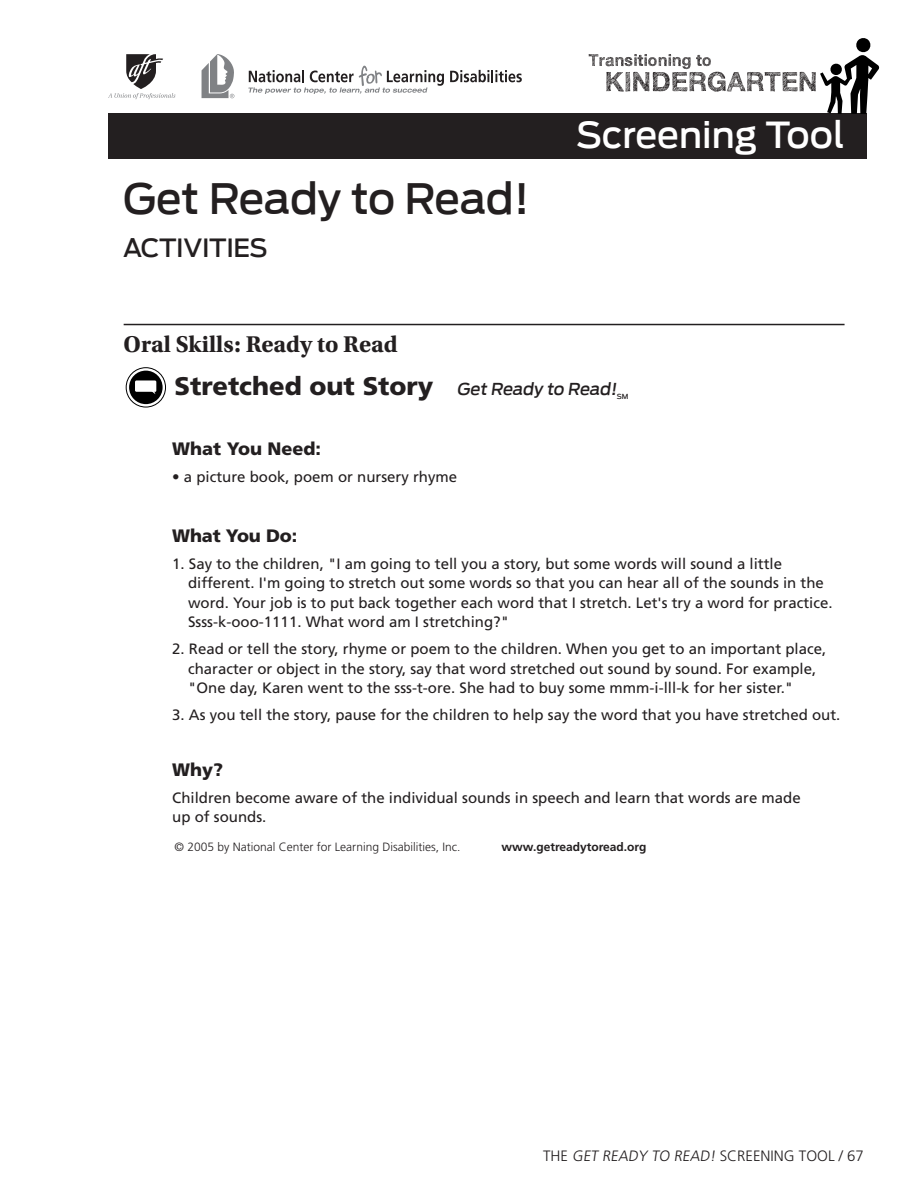
<style>
.page{position:relative;width:918px;height:1188px;background:#fff}
.page>*{position:absolute;margin:0;border:0;box-sizing:border-box;transform-origin:0 0}
.t1{font:500 42px "Antenna";letter-spacing:-.01em;color:#231f20}
.t2{font:500 36px "Antenna";color:#fff}
.Activity_Title{font:900 25.5px "Frutiger LT Std";color:#231f20}
.t3{font:500 25.2px "Antenna";letter-spacing:-.015em;color:#231f20}
.t4{font:700 24px "Utopia Std";color:#231f20}
.Activity_Supplies{font:900 18px "Frutiger LT Std";color:#231f20}
.Activity_Steps_List{font:900 18px "Frutiger LT Std";letter-spacing:-.01em;color:#231f20}
.Activity_Results{font:900 18px "Frutiger LT Std";color:#231f20}
.Activity_Steps_List-2{font:15px/19.5px "Frutiger LT Std";color:#231f20}
.Activity_Results-2{font:15px/19.5px "Frutiger LT Std";color:#231f20}
.t5{font:300 15px "Frutiger LT Std";color:#231f20}
.Activity_Supplies-2{font:15px "Frutiger LT Std";color:#231f20}
.Copyright_and_Websit{font:300 12px "Frutiger LT Std";color:#231f20}
.Copyright_and_Websit-2{font:700 12px "Frutiger LT Std";color:#231f20}
.Activity_Title-2{font:500 7.05px "Antenna";color:#231f20}
.s1{font-family:"Antenna";font-weight:500;font-size:16.5px}
</style>
<div class="page">
<div style="left:108px;top:113px;width:758px;height:46px;background:#231f20"></div>
<svg style="left:589px;top:38px;width:290px;height:76px"></svg>
<svg style="left:108px;top:54px;width:68px;height:45px"></svg>
<svg style="left:450px;top:70px;width:72px;height:12px"></svg>
<svg style="left:202px;top:54px;width:32px;height:44px"></svg>
<svg style="left:248px;top:66px;width:196px;height:28px"></svg>
<hr style="left:124px;top:324px;width:721px;height:1px;background:#231f20">
<div style="left:126px;top:367px;width:40px;height:40px;border:1px solid #000;border-radius:50%"></div>
<svg style="left:129px;top:371px;width:34px;height:33px"></svg>
<h1 class="t1" style="left:123px;top:174px;width:408px">Get Ready to Read!</h1>
<h3 class="t3" style="left:123px;top:233px;width:146px">ACTIVITIES</h3>
<h2 class="t2" style="left:576px;top:113px;width:270px">Screening Tool</h2>
<p class="t4" style="left:124px;top:331px;width:276px">Oral Skills: Ready to Read</p>
<p class="Activity_Title" style="left:175px;top:371px;width:446px">Stretched out Story <span class="s1">Get Ready to Read!</span></p>
<p class="Activity_Title-2" style="left:617px;top:392px;width:13px">SM</p>
<p class="Activity_Supplies" style="left:172px;top:438px;width:150px">What You Need:</p>
<p class="Activity_Supplies-2" style="left:172px;top:468px;width:287px">• a picture book, poem or nursery rhyme</p>
<p class="Activity_Steps_List" style="left:172px;top:525px;width:126px">What You Do:</p>
<p class="Activity_Steps_List-2" style="left:188px;top:554px;width:646px;text-indent:-16px">1. Say to the children, "I am going to tell you a story, but some words will sound a little different. I'm going to stretch out some words so that you can hear all of the sounds in the word. Your job is to put back together each word that I stretch. Let's try a word for practice.<br>Ssss-k-ooo-1111. What word am I stretching?"</p>
<p class="Activity_Steps_List-2" style="left:188px;top:640px;width:640px;text-indent:-16px">2. Read or tell the story, rhyme or poem to the children. When you get to an important place, character or object in the story, say that word stretched out sound by sound. For example, "One day, Karen went to the sss-t-ore. She had to buy some mmm-i-lll-k for her sister."</p>
<p class="Activity_Steps_List-2" style="left:172px;top:706px;width:670px">3. As you tell the story, pause for the children to help say the word that you have stretched out.</p>
<p class="Activity_Results" style="left:172px;top:759px;width:53px">Why?</p>
<p class="Activity_Results-2" style="left:172px;top:788px;width:630px">Children become aware of the individual sounds in speech and learn that words are made up of sounds.</p>
<p class="Copyright_and_Websit" style="left:175px;top:840px;width:287px">© 2005 by National Center for Learning Disabilities, Inc.</p>
<p class="Copyright_and_Websit-2" style="left:502px;top:840px;width:146px">www.getreadytoread.org</p>
<p class="t5" style="left:543px;top:1147px;width:322px">THE GET READY TO READ! SCREENING TOOL / 67</p>
</div>
